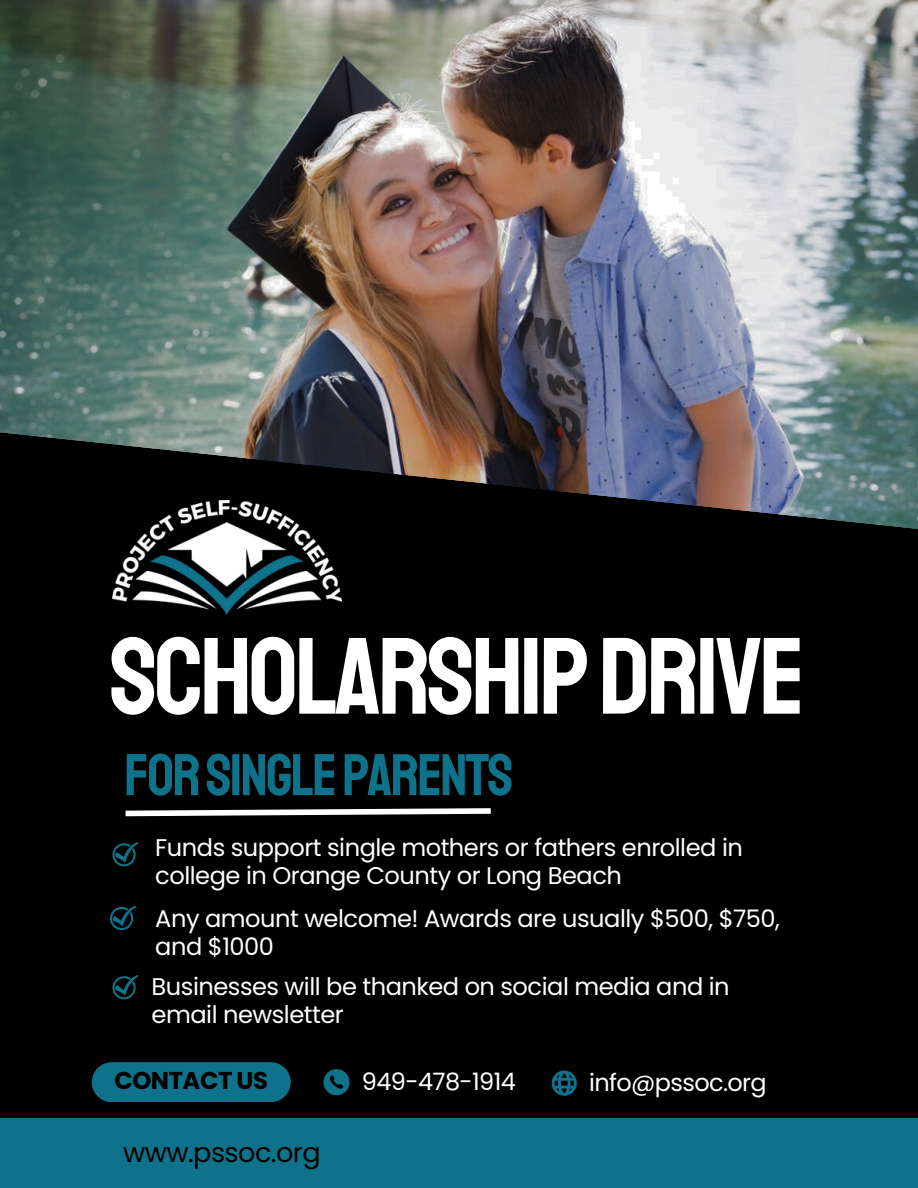
<style>
.page{position:relative;width:918px;height:1188px;background:#000}
.page>*{position:absolute;margin:0;border:0;box-sizing:border-box;transform-origin:0 0}
.t1{font:108.75px "Staatliches";letter-spacing:-.03em;color:#fff}
.t2{font:58.8px "Staatliches";letter-spacing:-.03em;color:#0e738a}
.t3{font:27.15px "Poppins";letter-spacing:-.02em;color:#000}
.t4{font:700 24.3px "Poppins";letter-spacing:-.02em;color:#000}
.t5{font:24.15px/28.2px "Poppins";letter-spacing:-.02em;color:#fff}
.t6{font:24px "Poppins";letter-spacing:-.025em;color:#fff}
</style>
<div class="page">
<img style="left:0;top:0;width:918px;height:421px">
<img style="left:0;top:421px;width:918px;height:108px">
<svg style="left:125px;top:808px;width:366px;height:9px"></svg>
<svg style="left:112px;top:842px;width:26px;height:24px"></svg>
<svg style="left:110px;top:906px;width:26px;height:24px"></svg>
<div style="left:92px;top:1062px;width:199px;height:40px;background:#0e738a;border-radius:20px"></div>
<div style="left:0;top:1118px;width:918px;height:70px;background:#0e738a"></div>
<svg style="left:323px;top:1069px;width:26px;height:26px"></svg>
<svg style="left:552px;top:1071px;width:24px;height:24px"></svg>
<svg style="left:112px;top:975px;width:26px;height:24px"></svg>
<img style="left:112px;top:500px;width:230px;height:115px">
<p class="t1" style="left:110px;top:610px;width:697px">SCHOLARSHIPDRIVE</p>
<h1 class="t2" style="left:124px;top:739px;width:390px">FORSINGLEPARENTS</h1>
<p class="t5" style="left:155px;top:833px;width:589px">Funds support single mothers or fathers enrolled in college in Orange County or Long Beach</p>
<p class="t5" style="left:155px;top:904px;width:626px">Any amount welcome! Awards are usually $500, $750, and $1000</p>
<h4 class="t5" style="left:152px;top:972px;width:580px">Businesses will be thanked on social media and in email newsletter</h4>
<p class="t4" style="left:114px;top:1064px;width:155px">CONTACT US</p>
<p class="t3" style="left:123px;top:1133px;width:199px">www.pssoc.org</p>
<p class="t6" style="left:362px;top:1065px;width:155px">949-478-1914</p>
<p class="t6" style="left:589px;top:1066px;width:179px">info@pssoc.org</p>
</div>
